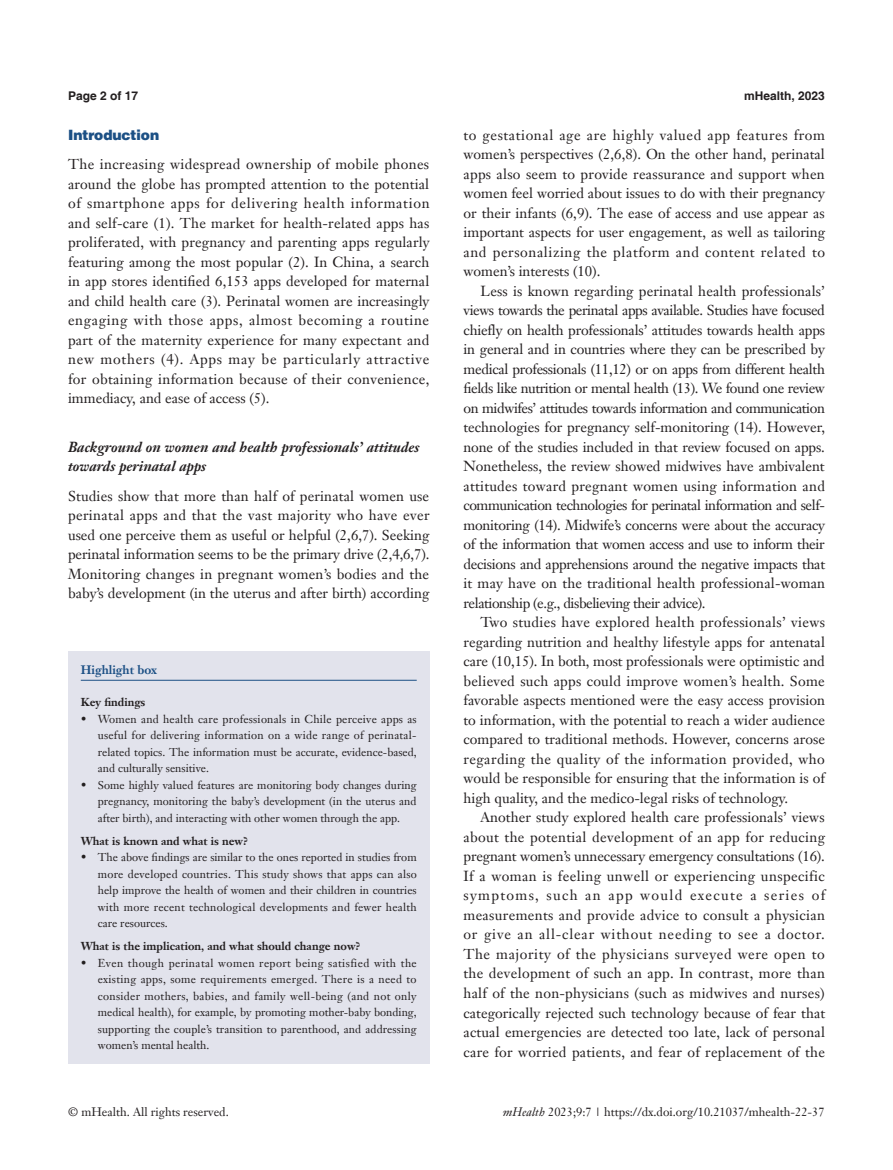
<style>
.page{position:relative;width:893px;height:1170px;background:#fff}
.page>*{position:absolute;margin:0;border:0;box-sizing:border-box;transform-origin:0 0}
.t1{font:14.25px/19.5px "Janson Text LT";color:#231f20;text-align:justify}
.t2{font:italic 700 14.25px/19.5px "Janson Text LT";color:#231f20}
.t3{font:900 14.25px "Helvetica";color:#1c5085}
.t4{font:12px "Janson Text LT";color:#231f20}
.t5{font:700 12px "Helvetica";color:#231f20}
.t6{font:700 12px "Janson Text LT";color:#1c5085}
.t7{font:11.25px/16.5px "Janson Text LT";color:#231f20;text-align:justify}
.t8{font:700 11.25px "Janson Text LT";color:#231f20}
.s1{font-style:italic}
</style>
<div class="page">
<div style="left:68px;top:650px;width:361px;height:413px;background:#e2e3ec"></div>
<hr style="left:81px;top:679px;width:336px;height:1px;background:#1c5085">
<p class="t5" style="left:68px;top:88px;width:72px">Page 2 of 17</p>
<p class="t5" style="left:744px;top:88px;width:82px">mHealth, 2023</p>
<p class="t3" style="left:68px;top:126px;width:93px">Introduction</p>
<p class="t1" style="left:68px;top:154px;width:363px">The increasing widespread ownership of mobile phones around the globe has prompted attention to the potential of smartphone apps for delivering health information and self-care (1). The market for health-related apps has proliferated, with pregnancy and parenting apps regularly featuring among the most popular (2). In China, a search in app stores identified 6,153 apps developed for maternal and child health care (3). Perinatal women are increasingly engaging with those apps, almost becoming a routine part of the maternity experience for many expectant and new mothers (4). Apps may be particularly attractive for obtaining information because of their convenience, immediacy, and ease of access (5).</p>
<p class="t2" style="left:68px;top:437px;width:353px">Background on women and health professionals’ attitudes towards perinatal apps</p>
<p class="t1" style="left:68px;top:486px;width:363px">Studies show that more than half of perinatal women use perinatal apps and that the vast majority who have ever used one perceive them as useful or helpful (2,6,7). Seeking perinatal information seems to be the primary drive (2,4,6,7).<br>Monitoring changes in pregnant women’s bodies and the baby’s development (in the uterus and after birth) according</p>
<p class="t6" style="left:81px;top:662px;width:78px">Highlight box</p>
<p class="t8" style="left:81px;top:695px;width:66px">Key findings</p>
<p class="t7" style="left:98px;top:710px;width:320px;text-indent:-17px">• Women and health care professionals in Chile perceive apps as useful for delivering information on a wide range of perinatal&shy;related topics. The information must be accurate, evidence-based, and culturally sensitive.</p>
<p class="t7" style="left:98px;top:776px;width:320px;text-indent:-17px">• Some highly valued features are monitoring body changes during pregnancy, monitoring the baby’s development (in the uterus and after birth), and interacting with other women through the app.</p>
<p class="t8" style="left:81px;top:833px;width:169px">What is known and what is new?</p>
<p class="t7" style="left:98px;top:849px;width:321px;text-indent:-17px">• The above findings are similar to the ones reported in studies from more developed countries. This study shows that apps can also help improve the health of women and their children in countries with more recent technological developments and fewer health care resources.</p>
<p class="t8" style="left:81px;top:939px;width:281px">What is the implication, and what should change now?</p>
<p class="t7" style="left:98px;top:954px;width:321px;text-indent:-17px">• Even though perinatal women report being satisfied with the existing apps, some requirements emerged. There is a need to consider mothers, babies, and family well-being (and not only medical health), for example, by promoting mother-baby bonding, supporting the couple’s transition to parenthood, and addressing women’s mental health.</p>
<p class="t1" style="left:463px;top:125px;width:363px">to gestational age are highly valued app features from women’s perspectives (2,6,8). On the other hand, perinatal apps also seem to provide reassurance and support when women feel worried about issues to do with their pregnancy or their infants (6,9). The ease of access and use appear as important aspects for user engagement, as well as tailoring and personalizing the platform and content related to women’s interests (10).</p>
<p class="t1" style="left:463px;top:281px;width:363px;text-indent:17px">Less is known regarding perinatal health professionals’ views towards the perinatal apps available. Studies have focused chiefly on health professionals’ attitudes towards health apps in general and in countries where they can be prescribed by medical professionals (11,12) or on apps from different health fields like nutrition or mental health (13). We found one review on midwifes’ attitudes towards information and communication technologies for pregnancy self-monitoring (14). However, none of the studies included in that review focused on apps.<br>Nonetheless, the review showed midwives have ambivalent attitudes toward pregnant women using information and communication technologies for perinatal information and self&shy;monitoring (14). Midwife’s concerns were about the accuracy of the information that women access and use to inform their decisions and apprehensions around the negative impacts that it may have on the traditional health professional-woman relationship (e.g., disbelieving their advice).</p>
<p class="t1" style="left:463px;top:612px;width:363px;text-indent:17px">Two studies have explored health professionals’ views regarding nutrition and healthy lifestyle apps for antenatal care (10,15). In both, most professionals were optimistic and believed such apps could improve women’s health. Some favorable aspects mentioned were the easy access provision to information, with the potential to reach a wider audience compared to traditional methods. However, concerns arose regarding the quality of the information provided, who would be responsible for ensuring that the information is of high quality, and the medico-legal risks of technology.</p>
<p class="t1" style="left:463px;top:807px;width:363px;text-indent:17px">Another study explored health care professionals’ views about the potential development of an app for reducing pregnant women’s unnecessary emergency consultations (16).<br>If a woman is feeling unwell or experiencing unspecific symptoms, such an app would execute a series of measurements and provide advice to consult a physician or give an all-clear without needing to see a doctor.<br>The majority of the physicians surveyed were open to the development of such an app. In contrast, more than half of the non-physicians (such as midwives and nurses) categorically rejected such technology because of fear that actual emergencies are detected too late, lack of personal care for worried patients, and fear of replacement of the</p>
<p class="t4" style="left:68px;top:1104px;width:162px">© mHealth. All rights reserved.</p>
<p class="t4" style="left:503px;top:1104px;width:323px"><span class="s1">mHealth</span> 2023;9:7 | https://dx.doi.org/10.21037/mhealth-22-37</p>
</div>
